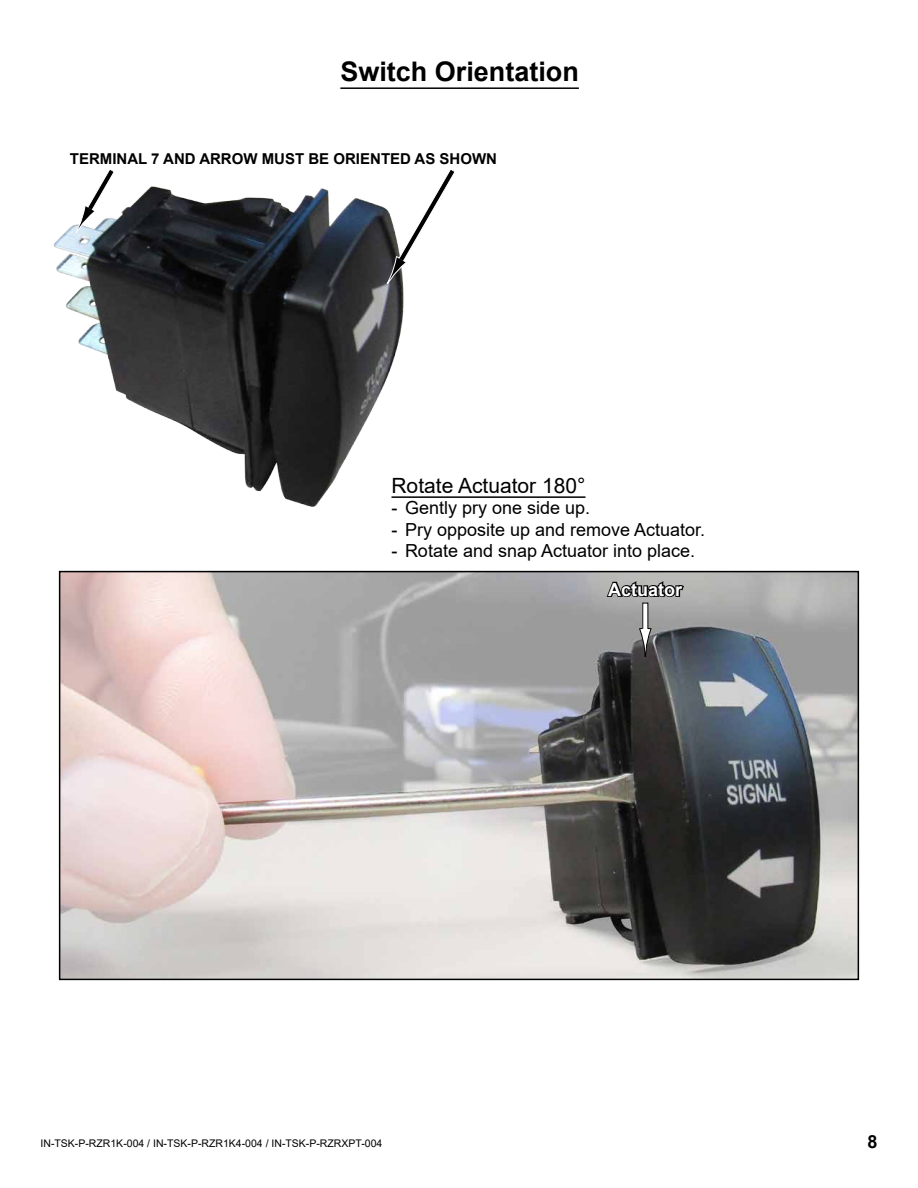
<style>
.page{position:relative;width:918px;height:1188px;background:#fff}
.page>*{position:absolute;margin:0;border:0;box-sizing:border-box;transform-origin:0 0}
.t1{font:700 27px "Arial";color:#000}
.t2{font:21px "Arial";color:#000}
.t3{font:18px "Arial";color:#000}
.t4{font:700 18px "Arial";color:#fff}
.t5{font:700 18px "Arial";color:#000}
.t6{font:700 15px "Arial";color:#000}
.t7{font:10.5px "Arial";color:#000}
</style>
<div class="page">
<img style="left:62px;top:574px;width:794px;height:403px">
<div style="left:59px;top:571px;width:800px;height:409px;border:2px solid #000"></div>
<svg style="left:605px;top:577px;width:80px;height:22px;background:#656563"></svg>
<div style="left:643px;top:603px;width:5px;height:26px;background:#fff"></div>
<svg style="left:639px;top:628px;width:13px;height:29px"></svg>
<img style="left:53px;top:186px;width:351px;height:321px">
<svg style="left:75px;top:170px;width:40px;height:64px"></svg>
<svg style="left:387px;top:170px;width:68px;height:115px"></svg>
<hr style="left:392px;top:496px;width:194px;height:2px;background:#000">
<hr style="left:340px;top:87px;width:239px;height:2px;background:#000">
<h1 class="t1" style="left:340px;top:52px;width:240px">Switch Orientation</h1>
<p class="t6" style="left:70px;top:148px;width:429px">TERMINAL 7 AND ARROW MUST BE ORIENTED AS SHOWN</p>
<p class="t2" style="left:392px;top:471px;width:196px">Rotate Actuator 180°</p>
<p class="t3" style="left:392px;top:496px;width:200px">- Gently pry one side up.</p>
<p class="t3" style="left:392px;top:517px;width:315px">- Pry opposite up and remove Actuator.</p>
<p class="t3" style="left:392px;top:539px;width:305px">- Rotate and snap Actuator into place.</p>
<p class="t4" style="left:608px;top:577px;width:75px">Actuator</p>
<p class="t7" style="left:40px;top:1136px;width:343px">IN-TSK-P-RZR1K-004 / IN-TSK-P-RZR1K4-004 / IN-TSK-P-RZRXPT-004</p>
<p class="t5" style="left:867px;top:1128px;width:12px">8</p>
</div>
